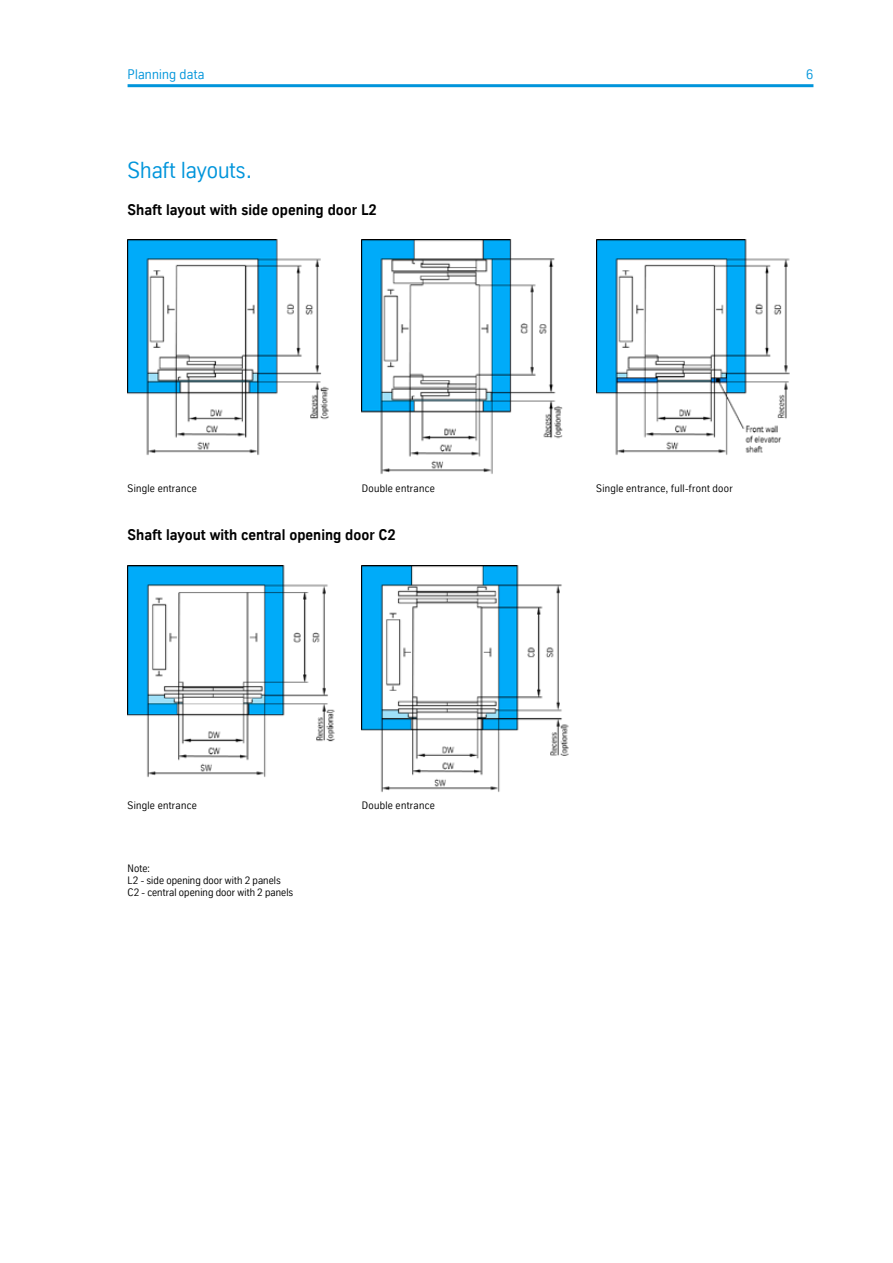
<style>
.page{position:relative;width:893px;height:1263px;background:#fff}
.page>*{position:absolute;margin:0;border:0;box-sizing:border-box;transform-origin:0 0}
.t1{font:22.5px "TK Type";color:#0095db}
.t2{font:700 15px "TK Type";color:#000}
.t3{font:13.5px "TK Type";letter-spacing:.015em;color:#0095db}
.t4{font:10.5px "TK Type";letter-spacing:.025em;color:#000}
.t5{font:10.5px/12px "TK Type";letter-spacing:.005em;color:#000}
</style>
<div class="page">
<img style="left:128px;top:565px;width:207px;height:212px">
<img style="left:362px;top:565px;width:207px;height:227px">
<hr style="left:128px;top:84px;width:685px;height:3px;background:#0095db">
<img style="left:128px;top:239px;width:201px;height:216px">
<img style="left:362px;top:239px;width:200px;height:235px">
<img style="left:596px;top:239px;width:194px;height:216px">
<p class="t3" style="left:128px;top:66px;width:78px">Planning data</p>
<p class="t3" style="left:806px;top:66px;width:9px">6</p>
<h1 class="t1" style="left:128px;top:158px;width:126px">Shaft layouts.</h1>
<h2 class="t2" style="left:128px;top:202px;width:251px">Shaft layout with side opening door L2</h2>
<p class="t4" style="left:128px;top:483px;width:71px">Single entrance</p>
<p class="t4" style="left:362px;top:483px;width:74px">Double entrance</p>
<p class="t4" style="left:596px;top:483px;width:138px">Single entrance, full-front door</p>
<h2 class="t2" style="left:128px;top:526px;width:270px">Shaft layout with central opening door C2</h2>
<p class="t4" style="left:128px;top:799px;width:71px">Single entrance</p>
<p class="t4" style="left:362px;top:799px;width:74px">Double entrance</p>
<p class="t5" style="left:128px;top:862px;width:167px">Note:<br>L2 - side opening door with 2 panels<br>C2 - central opening door with 2 panels</p>
</div>
